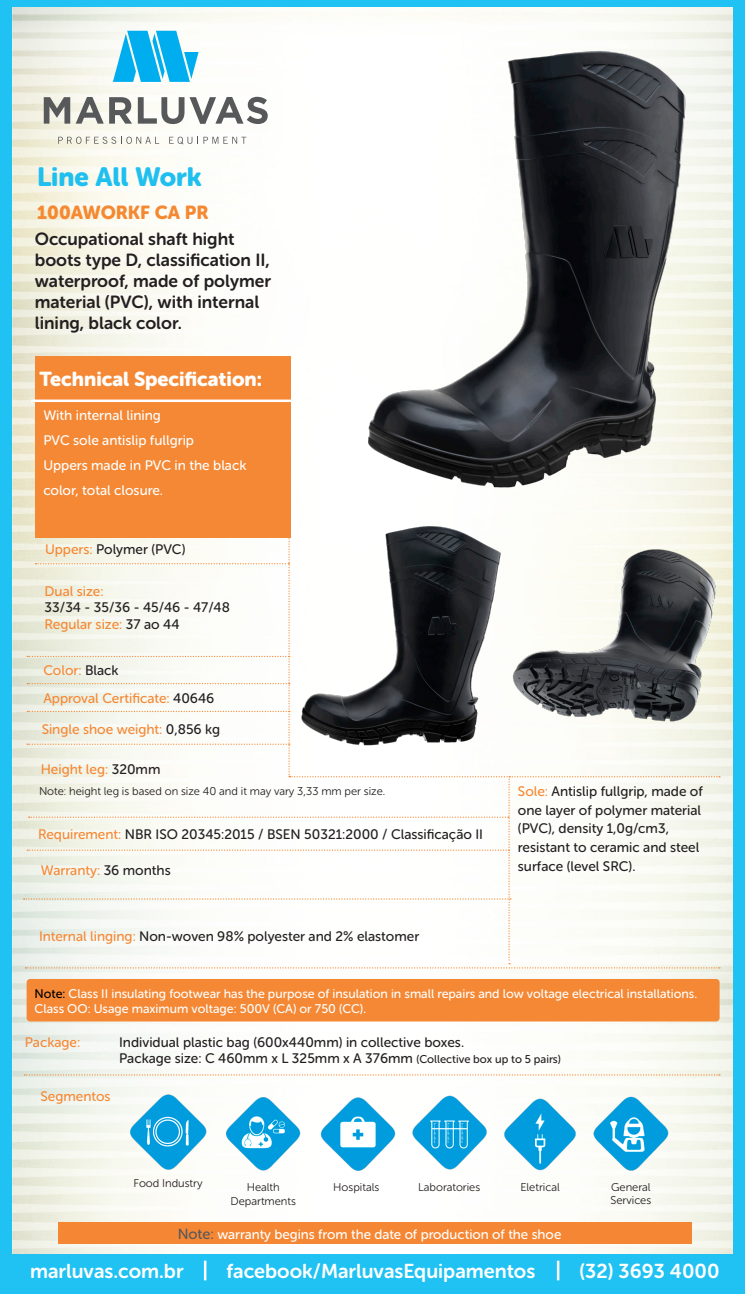
<style>
.page{position:relative;width:745px;height:1294px;background:#fff}
.page>*{position:absolute;margin:0;border:0;box-sizing:border-box;transform-origin:0 0}
.t1{font:26.25px "Museo Sans Rounded 900";color:#1fbff0}
.t2{font:20px "Museo Sans Rounded 700";color:#fff}
.t3{font:20px "Museo Sans Rounded 900";color:#fff}
.t4{font:18.75px "Museo Sans Rounded 900";color:#f58932}
.t5{font:17.5px/21px "Museo Sans Rounded 700";color:#231f20}
.t6{font:13.75px/18.8px "Museo Sans Rounded 500";color:#231f20}
.t7{font:13.75px "Museo Sans Rounded 500";color:#f58834}
.t8{font:13.75px/25px "Museo Sans Rounded 500";color:#fff}
.t9{font:13.5px "Museo Sans Rounded 500";color:#fff}
.t10{font:12.5px/15px "Museo Sans Rounded 500";color:#fff}
.t11{font:11.25px "Museo Sans Rounded 300";color:#231f20}
.s1{color:#f58834}
.s2{color:#231f20}
.s3{color:#000001}
.s4{font-size:11.25px}
.s5{font-size:14.62px;color:#57585a}
</style>
<div class="page">
<div style="left:0;top:0;width:744px;height:1293px;background:#1fc2f3"></div>
<img style="left:12px;top:8px;width:720px;height:1245px">
<div style="left:35px;top:356px;width:255px;height:181px;background:#f58834"></div>
<hr style="left:31px;top:399px;width:267px;height:3px;background:#fff">
<img style="left:127px;top:1092px;width:82px;height:79px">
<div style="left:27px;top:978px;width:692px;height:43px;background:#f58834;border-radius:4px"></div>
<img style="left:222px;top:1090px;width:82px;height:81px">
<img style="left:317px;top:1090px;width:82px;height:81px">
<img style="left:408px;top:1092px;width:82px;height:79px">
<img style="left:498px;top:1090px;width:83px;height:81px">
<img style="left:589px;top:1090px;width:82px;height:81px">
<svg style="left:24px;top:1074px;width:695px;height:1px"></svg>
<hr style="left:204px;top:1260px;width:2px;height:20px;background:#fff">
<hr style="left:556px;top:1260px;width:3px;height:20px;background:#fff">
<svg style="left:113px;top:31px;width:85px;height:51px"></svg>
<svg style="left:44px;top:97px;width:26px;height:27px"></svg>
<svg style="left:76px;top:97px;width:56px;height:27px"></svg>
<svg style="left:138px;top:97px;width:129px;height:27px"></svg>
<svg style="left:58px;top:137px;width:101px;height:7px"></svg>
<svg style="left:169px;top:137px;width:77px;height:7px"></svg>
<div style="left:58px;top:1222px;width:633px;height:22px;background:#f58734"></div>
<svg style="left:24px;top:501px;width:695px;height:467px"></svg>
<img style="left:347px;top:31px;width:362px;height:465px">
<img style="left:297px;top:517px;width:209px;height:231px">
<img style="left:504px;top:536px;width:228px;height:205px">
<p class="t1" style="left:37px;top:161px;width:166px">Line All Work</p>
<p class="t4" style="left:37px;top:201px;width:172px">100AWORKF CA PR</p>
<p class="t5" style="left:35px;top:228px;width:237px">Occupational shaft hight boots type D, classification II, waterproof, made of polymer material (PVC), with internal lining, black color.</p>
<p class="t3" style="left:40px;top:367px;width:224px">Technical Specification:</p>
<p class="t8" style="left:43px;top:402px;width:119px">With internal lining</p>
<p class="t8" style="left:43px;top:427px;width:152px">PVC sole antislip fullgrip</p>
<p class="t8" style="left:43px;top:452px;width:204px">Uppers made in PVC in the black color, total closure.</p>
<p class="t6" style="left:45px;top:540px;width:142px"><span class="s1">Uppers:</span> Polymer (PVC)</p>
<p class="t7" style="left:45px;top:583px;width:60px">Dual size:</p>
<p class="t6" style="left:45px;top:598px;width:187px">33/34 - 35/36 - 45/46 - 47/48</p>
<p class="t7" style="left:45px;top:616px;width:136px">Regular size: <span class="s2">37 ao 44</span></p>
<p class="t7" style="left:43px;top:663px;width:77px">Color: <span class="s2">Black</span></p>
<p class="t7" style="left:43px;top:690px;width:172px">Approval Certificate: <span class="s2">40646</span></p>
<p class="t7" style="left:42px;top:721px;width:180px">Single shoe weight: <span class="s2">0,856 kg</span></p>
<p class="t7" style="left:41px;top:762px;width:121px">Height leg: <span class="s2">320mm</span></p>
<p class="t11" style="left:39px;top:785px;width:347px">Note: height leg is based on size 40 and it may vary 3,33 mm per size.</p>
<p class="t6" style="left:38px;top:825px;width:446px"><span class="s1">Requirement:</span> NBR ISO 20345:2015 / BSEN 50321:2000 / Classificação II</p>
<p class="t7" style="left:41px;top:862px;width:131px">Warranty: <span class="s2">36 months</span></p>
<p class="t6" style="left:39px;top:926px;width:381px"><span class="s1">Internal linging:</span> Non-woven 98% polyester and 2% elastomer</p>
<p class="t6" style="left:517px;top:781px;width:186px"><span class="s1">Sole:</span> Antislip fullgrip, made of one layer of polymer material (PVC), density 1,0g/cm3, resistant to ceramic and steel surface (level SRC).</p>
<p class="t10" style="left:35px;top:985px;width:663px"><span class="s3">Note:</span> Class II insulating footwear has the purpose of insulation in small repairs and low voltage electrical installations.<br>Class OO: Usage maximum voltage: 500V (CA) or 750 (CC).</p>
<p class="t7" style="left:25px;top:1034px;width:57px">Package:</p>
<p class="t6" style="left:119px;top:1032px;width:346px">Individual plastic bag (600x440mm) in collective boxes.</p>
<p class="t6" style="left:119px;top:1049px;width:443px">Package size: C 460mm x L 325mm x A 376mm <span class="s4">(Collective box up to 5 pairs)</span></p>
<p class="t7" style="left:40px;top:1088px;width:71px">Segmentos</p>
<p class="t11" style="left:133px;top:1177px;width:70px">Food Industry</p>
<p class="t11" style="left:246px;top:1181px;width:34px">Health</p>
<p class="t11" style="left:230px;top:1194px;width:67px">Departments</p>
<p class="t11" style="left:333px;top:1180px;width:47px">Hospitals</p>
<p class="t11" style="left:418px;top:1181px;width:63px">Laboratories</p>
<p class="t11" style="left:520px;top:1180px;width:41px">Eletrical</p>
<p class="t11" style="left:610px;top:1180px;width:41px">General</p>
<p class="t11" style="left:610px;top:1194px;width:42px">Services</p>
<p class="t9" style="left:178px;top:1226px;width:385px"><span class="s5">Note:</span> warranty begins from the date of production of the shoe</p>
<p class="t2" style="left:30px;top:1259px;width:155px">marluvas.com.br</p>
<p class="t2" style="left:226px;top:1259px;width:310px">facebook/MarluvasEquipamentos</p>
<p class="t2" style="left:579px;top:1259px;width:141px">(32) 3693 4000</p>
</div>
